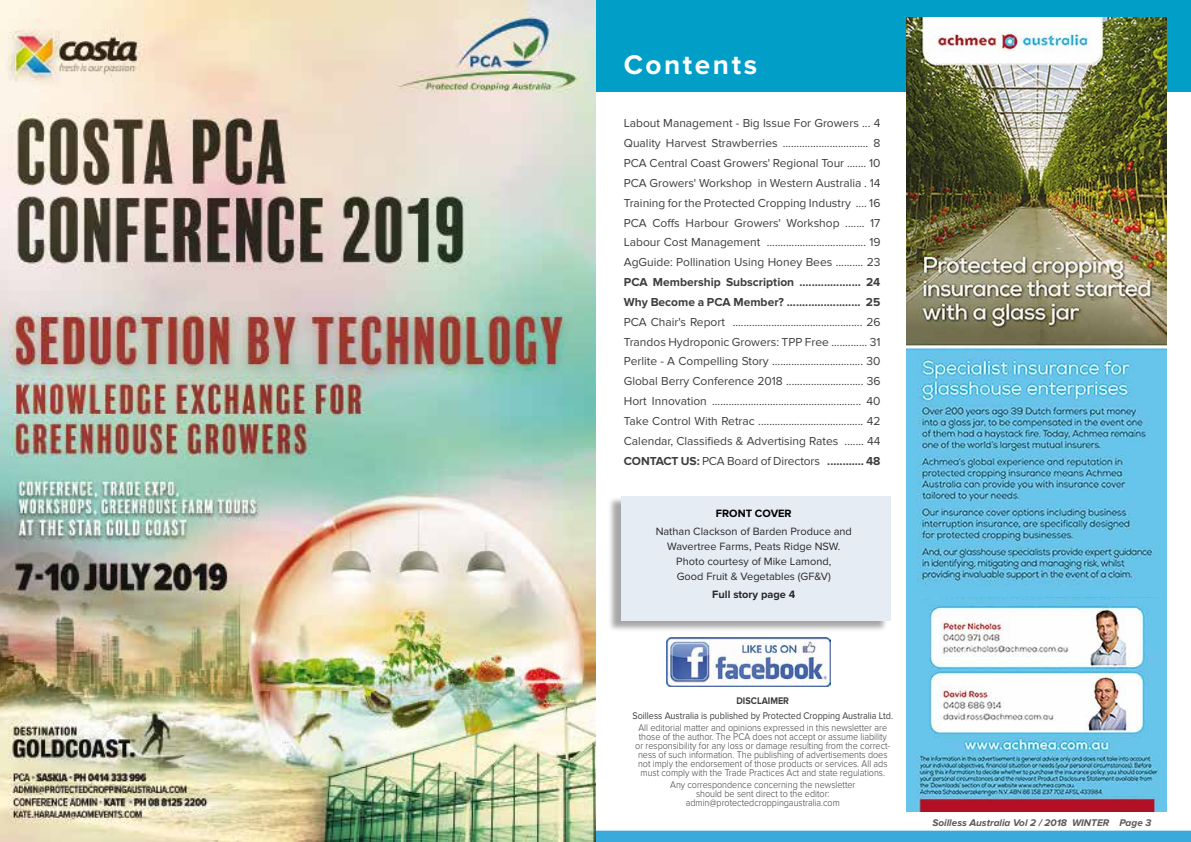
<style>
.page{position:relative;width:1191px;height:842px;background:#fff}
.page>*{position:absolute;margin:0;border:0;box-sizing:border-box;transform-origin:0 0}
.t1{font:700 28px "Proxima Nova";letter-spacing:.09em;color:#fff}
.t2{font:12px/19.8px "Proxima Nova";color:#3e3d40;text-align:justify}
.t3{font:700 12px/19.8px "Proxima Nova";color:#3e3d40}
.t4{font:11px/15px "Proxima Nova";color:#282829;text-align:center}
.t5{font:700 11px "Proxima Nova";color:#282829}
.t6{font:700 11px "Proxima Nova";color:#000}
.t7{font:300 10px/9px "Proxima Nova";color:#3e3d40;text-align:center;scale:.9 1}
.t8{font:10px "Proxima Nova";color:#3e3d40;scale:.9 1}
.t9{font:italic 700 10px "Proxima Nova";color:#58585a}
.t10{font:700 10px "Proxima Nova";color:#3e3d40;scale:.9 1}
.s1{font-weight:700}
</style>
<div class="page">
<div style="left:595px;top:831px;width:596px;height:11px;background:#3aa9dc"></div>
<div style="left:595px;top:0;width:596px;height:91px;background:#019ec8"></div>
<img style="left:666px;top:637px;width:164px;height:49px">
<div style="left:607px;top:496px;width:280px;height:136px;background:#000;opacity:.35"></div>
<div style="left:621px;top:496px;width:269px;height:125px;background:#e6ecf3"></div>
<img style="left:906px;top:17px;width:260px;height:794px">
<div style="left:911px;top:586px;width:250px;height:11px;background:#67c5eb"></div>
<img style="left:0;top:0;width:595px;height:842px">
<h1 class="t1" style="left:624px;top:49px;width:135px">Contents</h1>
<p class="t2" style="left:624px;top:114px;width:258px">Labout Management - Big Issue For Growers ... 4<br>Quality Harvest Strawberries ............................... 8<br>PCA Central Coast Growers' Regional Tour ....... 10<br>PCA Growers' Workshop in Western Australia . 14<br>Training for the Protected Cropping Industry .... 16<br>PCA Coffs Harbour Growers' Workshop ....... 17<br>Labour Cost Management .................................... 19<br>AgGuide: Pollination Using Honey Bees .......... 23</p>
<p class="t3" style="left:624px;top:272px;width:258px">PCA Membership Subscription .................... 24<br>Why Become a PCA Member? ........................ 25</p>
<p class="t2" style="left:624px;top:312px;width:258px">PCA Chair's Report ............................................... 26<br>Trandos Hydroponic Growers: TPP Free ............. 31<br>Perlite - A Compelling Story ................................. 30<br>Global Berry Conference 2018 ............................ 36<br>Hort Innovation ...................................................... 40<br>Take Control With Retrac ...................................... 42<br>Calendar, Classifieds &amp; Advertising Rates ....... 44<br><span class="s1">CONTACT US:</span> PCA Board of Directors <span class="s1">............ 48</span></p>
<p class="t6" style="left:716px;top:507px;width:77px">FRONT COVER</p>
<p class="t4" style="left:655px;top:524px;width:198px">Nathan Clackson of Barden Produce and Wavertree Farms, Peats Ridge NSW.<br>Photo courtesy of Mike Lamond,<br>Good Fruit &amp; Vegetables (GF&amp;V)</p>
<p class="t5" style="left:712px;top:588px;width:85px">Full story page 4</p>
<p class="t10" style="left:736px;top:695px;width:60px">DISCLAIMER</p>
<p class="t8" style="left:632px;top:710px;width:291px">Soilless Australia is published by Protected Cropping Australia Ltd.</p>
<p class="t7" style="left:635px;top:723px;width:285px">All editorial matter and opinions expressed in this newsletter are those of the author. The PCA does not accept or assume liability or responsibility for any loss or damage resulting from the correct&shy;ness of such information. The publishing of advertisements does not imply the endorsement of those products or services. All ads must comply with the Trade Practices Act and state regulations.</p>
<p class="t7" style="left:670px;top:780px;width:207px">Any correspondence concerning the newsletter should be sent direct to the editor: admin@protectedcroppingaustralia.com</p>
<p class="t9" style="left:932px;top:817px;width:220px">Soilless Australia Vol 2 / 2018 WINTER Page 3</p>
</div>
